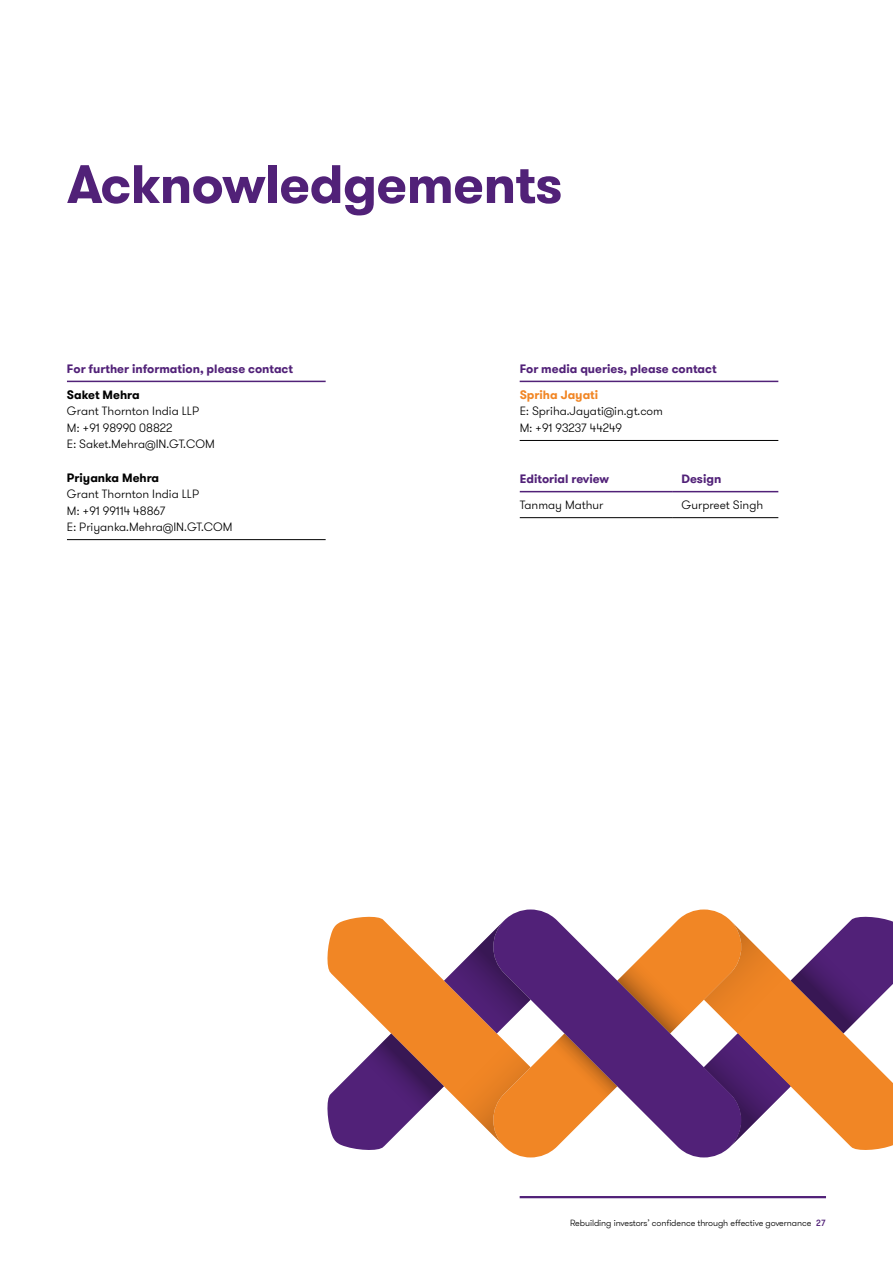
<style>
.page{position:relative;width:893px;height:1263px;background:#fff}
.page>*{position:absolute;margin:0;border:0;box-sizing:border-box;transform-origin:0 0}
.t1{font:700 54px "GT Walsheim Pro";letter-spacing:-.015em;color:#512178}
.t2{font:300 12px/16.5px "GT Walsheim Pro";color:#000}
.t3{font:700 12px "GT Walsheim Pro";color:#512178}
.t4{font:700 12px "GT Walsheim Pro";color:#000}
.t5{font:700 12px "GT Walsheim Pro";color:#f18625}
.t6{font:300 9px "GT Walsheim Pro";letter-spacing:-.01em;color:#000}
.s1{font-weight:500;color:#512178}
</style>
<div class="page">
<hr style="left:520px;top:1196px;width:306px;height:2px;background:#512178">
<hr style="left:520px;top:491px;width:153px;height:1px;background:#512178">
<hr style="left:673px;top:491px;width:105px;height:1px;background:#512178">
<hr style="left:520px;top:517px;width:153px;height:1px;background:#000">
<hr style="left:673px;top:517px;width:105px;height:1px;background:#000">
<hr style="left:520px;top:381px;width:258px;height:1px;background:#512178">
<hr style="left:520px;top:440px;width:258px;height:1px;background:#000">
<hr style="left:67px;top:381px;width:259px;height:1px;background:#512178">
<hr style="left:67px;top:539px;width:259px;height:1px;background:#000">
<svg style="left:327px;top:909px;width:566px;height:248px"></svg>
<h1 class="t1" style="left:67px;top:149px;width:497px">Acknowledgements</h1>
<p class="t3" style="left:67px;top:361px;width:228px">For further information, please contact</p>
<p class="t4" style="left:67px;top:387px;width:74px">Saket Mehra</p>
<p class="t2" style="left:67px;top:403px;width:149px">Grant Thornton India LLP<br>M: +91 98990 08822<br>E: Saket.Mehra@IN.GT.COM</p>
<p class="t4" style="left:67px;top:469px;width:94px">Priyanka Mehra</p>
<p class="t2" style="left:67px;top:486px;width:167px">Grant Thornton India LLP<br>M: +91 99114 48867<br>E: Priyanka.Mehra@IN.GT.COM</p>
<p class="t3" style="left:520px;top:361px;width:198px">For media queries, please contact</p>
<p class="t5" style="left:520px;top:387px;width:80px">Spriha Jayati</p>
<p class="t2" style="left:520px;top:403px;width:145px">E: Spriha.Jayati@in.gt.com<br>M: +91 93237 44249</p>
<p class="t3" style="left:520px;top:471px;width:91px">Editorial review</p>
<p class="t3" style="left:681px;top:471px;width:41px">Design</p>
<p class="t2" style="left:520px;top:497px;width:85px">Tanmay Mathur</p>
<p class="t2" style="left:681px;top:497px;width:83px">Gurpreet Singh</p>
<p class="t6" style="left:570px;top:1217px;width:257px">Rebuilding investors’ confidence through effective governance <span class="s1">27</span></p>
</div>
